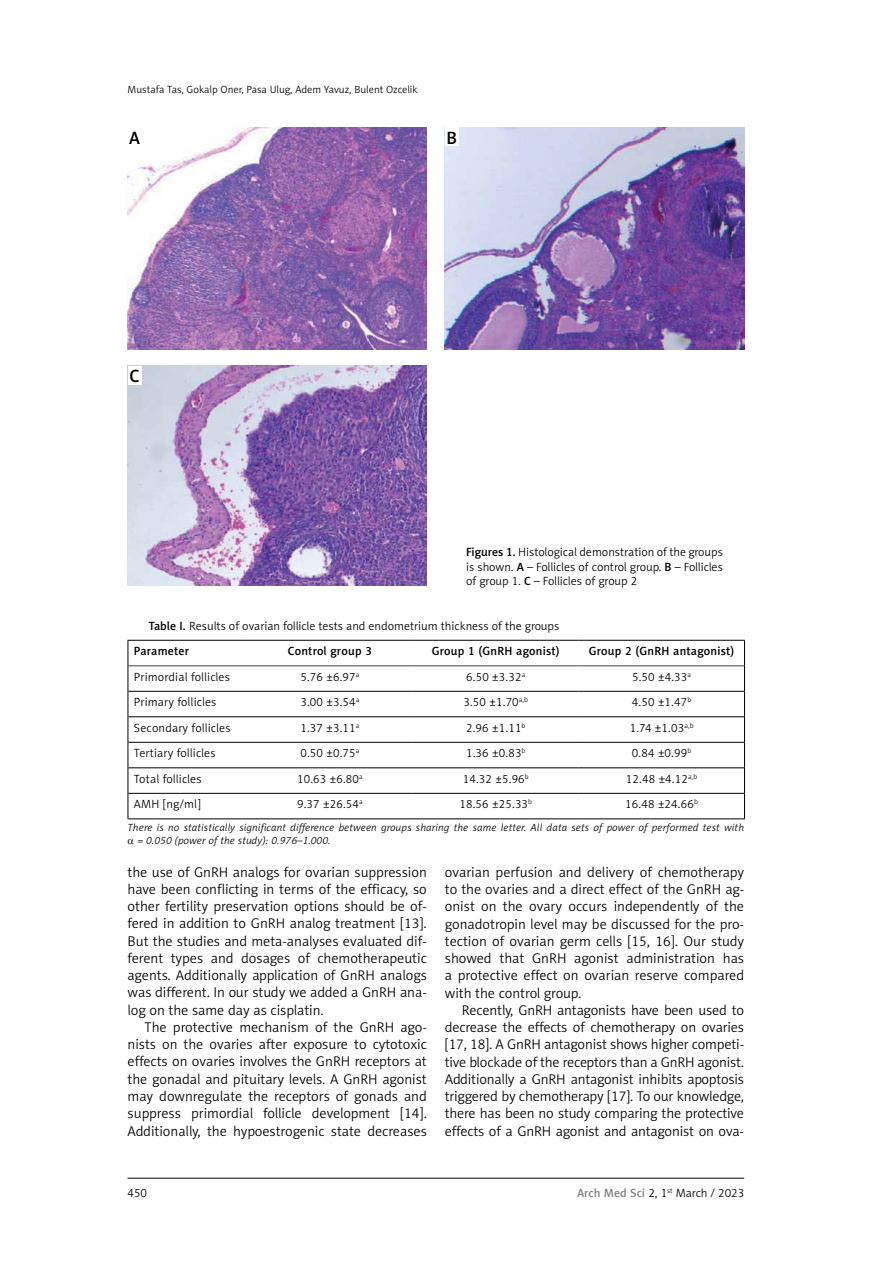
<style>
.page{position:relative;width:893px;height:1263px;background:#fff}
.page>*{position:absolute;margin:0;border:0;box-sizing:border-box;transform-origin:0 0}
.t1{font:18px "Naomi Sans EFN Medium";color:#000}
.t2{font:14.25px/17.2px "Naomi Sans EFN Light";color:#000;text-align:justify}
.t3{font:12px/14.4px "Naomi Sans EFN Light";color:#000;text-align:justify}
.t4{font:12px "Naomi Sans EFN Medium";letter-spacing:.015em;color:#000}
.t5{font:italic 10.5px/13.5px "Naomi Sans EFN Light";letter-spacing:.015em;color:#000}
.t6{font:10.5px "Naomi Sans EFN Light";color:#000}
.s1{font-family:"Naomi Sans EFN Medium"}
.s2{font-family:"Naomi Sans EFN Medium";color:#808285}
</style>
<div class="page">
<hr style="left:128px;top:1178px;width:616px;height:1px;background:#000">
<img style="left:128px;top:128px;width:299px;height:221px">
<img style="left:445px;top:128px;width:299px;height:221px">
<img style="left:128px;top:366px;width:299px;height:219px">
<div style="left:128px;top:128px;width:13px;height:18px;background:#fff"></div>
<div style="left:445px;top:128px;width:14px;height:18px;background:#fff"></div>
<div style="left:128px;top:366px;width:13px;height:18px;background:#fff"></div>
<hr style="left:128px;top:691px;width:119px;height:1px;background:#000">
<hr style="left:247px;top:691px;width:166px;height:1px;background:#000">
<hr style="left:413px;top:691px;width:166px;height:1px;background:#000">
<hr style="left:579px;top:691px;width:165px;height:1px;background:#000">
<hr style="left:128px;top:716px;width:119px;height:1px;background:#000">
<hr style="left:247px;top:716px;width:166px;height:1px;background:#000">
<hr style="left:413px;top:716px;width:166px;height:1px;background:#000">
<hr style="left:579px;top:716px;width:165px;height:1px;background:#000">
<hr style="left:128px;top:742px;width:119px;height:1px;background:#000">
<hr style="left:247px;top:742px;width:166px;height:1px;background:#000">
<hr style="left:413px;top:742px;width:166px;height:1px;background:#000">
<hr style="left:579px;top:742px;width:165px;height:1px;background:#000">
<hr style="left:128px;top:767px;width:119px;height:1px;background:#000">
<hr style="left:247px;top:767px;width:166px;height:1px;background:#000">
<hr style="left:413px;top:767px;width:166px;height:1px;background:#000">
<hr style="left:579px;top:767px;width:165px;height:1px;background:#000">
<hr style="left:128px;top:793px;width:119px;height:1px;background:#000">
<hr style="left:247px;top:793px;width:166px;height:1px;background:#000">
<hr style="left:413px;top:793px;width:166px;height:1px;background:#000">
<hr style="left:579px;top:793px;width:165px;height:1px;background:#000">
<hr style="left:128px;top:665px;width:119px;height:1px;background:#808285">
<hr style="left:247px;top:665px;width:166px;height:1px;background:#808285">
<hr style="left:413px;top:665px;width:166px;height:1px;background:#808285">
<hr style="left:579px;top:665px;width:165px;height:1px;background:#808285">
<hr style="left:128px;top:640px;width:119px;height:1px;background:#000">
<hr style="left:247px;top:640px;width:166px;height:1px;background:#000">
<hr style="left:413px;top:640px;width:166px;height:1px;background:#000">
<hr style="left:579px;top:640px;width:166px;height:1px;background:#000">
<svg style="left:128px;top:641px;width:1px;height:177px"></svg>
<svg style="left:744px;top:641px;width:1px;height:177px"></svg>
<hr style="left:128px;top:818px;width:119px;height:1px;background:#000">
<hr style="left:247px;top:818px;width:166px;height:1px;background:#000">
<hr style="left:413px;top:818px;width:166px;height:1px;background:#000">
<hr style="left:579px;top:818px;width:166px;height:1px;background:#000">
<p class="t6" style="left:128px;top:83px;width:292px">Mustafa Tas, Gokalp Oner, Pasa Ulug, Adem Yavuz, Bulent Ozcelik</p>
<p class="t1" style="left:129px;top:127px;width:12px">A</p>
<p class="t1" style="left:446px;top:127px;width:12px">B</p>
<p class="t1" style="left:129px;top:365px;width:12px">C</p>
<p class="t3" style="left:466px;top:545px;width:258px"><span class="s1">Figures 1.</span> Histological demonstration of the groups is shown. <span class="s1">A</span> – Follicles of control group. <span class="s1">B</span> – Follicles of group 1. <span class="s1">C</span> – Follicles of group 2</p>
<p class="t3" style="left:149px;top:618px;width:412px"><span class="s1">Table I.</span> Results of ovarian follicle tests and endometrium thickness of the groups</p>
<p class="t4" style="left:134px;top:644px;width:57px">Parameter</p>
<p class="t4" style="left:288px;top:644px;width:86px">Control group 3</p>
<p class="t4" style="left:432px;top:644px;width:129px">Group 1 (GnRH agonist)</p>
<p class="t4" style="left:589px;top:644px;width:147px">Group 2 (GnRH antagonist)</p>
<p class="t3" style="left:134px;top:669px;width:98px">Primordial follicles</p>
<p class="t3" style="left:300px;top:669px;width:61px">5.76 ±6.97<sup>a</sup></p>
<p class="t3" style="left:466px;top:669px;width:61px">6.50 ±3.32<sup>a</sup></p>
<p class="t3" style="left:632px;top:669px;width:61px">5.50 ±4.33<sup>a</sup></p>
<p class="t3" style="left:134px;top:695px;width:84px">Primary follicles</p>
<p class="t3" style="left:300px;top:695px;width:61px">3.00 ±3.54<sup>a</sup></p>
<p class="t3" style="left:463px;top:695px;width:66px">3.50 ±1.70<sup>a,b</sup></p>
<p class="t3" style="left:632px;top:695px;width:61px">4.50 ±1.47<sup>b</sup></p>
<p class="t3" style="left:134px;top:720px;width:98px">Secondary follicles</p>
<p class="t3" style="left:300px;top:720px;width:61px">1.37 ±3.11<sup>a</sup></p>
<p class="t3" style="left:466px;top:720px;width:61px">2.96 ±1.11<sup>b</sup></p>
<p class="t3" style="left:630px;top:720px;width:65px">1.74 ±1.03<sup>a,b</sup></p>
<p class="t3" style="left:134px;top:746px;width:83px">Tertiary follicles</p>
<p class="t3" style="left:300px;top:746px;width:61px">0.50 ±0.75<sup>a</sup></p>
<p class="t3" style="left:466px;top:746px;width:61px">1.36 ±0.83<sup>b</sup></p>
<p class="t3" style="left:632px;top:746px;width:61px">0.84 ±0.99<sup>b</sup></p>
<p class="t3" style="left:134px;top:771px;width:69px">Total follicles</p>
<p class="t3" style="left:297px;top:771px;width:67px">10.63 ±6.80<sup>a</sup></p>
<p class="t3" style="left:463px;top:771px;width:68px">14.32 ±5.96<sup>b</sup></p>
<p class="t3" style="left:626px;top:771px;width:73px">12.48 ±4.12<sup>a,b</sup></p>
<p class="t3" style="left:134px;top:797px;width:68px">AMH [ng/ml]</p>
<p class="t3" style="left:297px;top:797px;width:67px">9.37 ±26.54<sup>a</sup></p>
<p class="t3" style="left:459px;top:797px;width:74px">18.56 ±25.33<sup>b</sup></p>
<p class="t3" style="left:625px;top:797px;width:74px">16.48 ±24.66<sup>b</sup></p>
<p class="t5" style="left:137px;top:821px;width:608px;text-indent:-10px">There is no statistically significant difference between groups sharing the same letter. All data sets of power of performed test with = 0.050 (power of the study): 0.976–1.000.</p>
<p class="t2" style="left:128px;top:863px;width:301px">the use of GnRH analogs for ovarian suppression have been conflicting in terms of the efficacy, so other fertility preservation options should be of&shy;fered in addition to GnRH analog treatment [13].<br>But the studies and meta-analyses evaluated dif&shy;ferent types and dosages of chemotherapeutic agents. Additionally application of GnRH analogs was different. In our study we added a GnRH ana&shy;log on the same day as cisplatin.</p>
<p class="t2" style="left:128px;top:1018px;width:301px;text-indent:17px">The protective mechanism of the GnRH ago&shy;nists on the ovaries after exposure to cytotoxic effects on ovaries involves the GnRH receptors at the gonadal and pituitary levels. A GnRH agonist may downregulate the receptors of gonads and suppress primordial follicle development [14].<br>Additionally, the hypoestrogenic state decreases</p>
<p class="t2" style="left:445px;top:863px;width:301px">ovarian perfusion and delivery of chemotherapy to the ovaries and a direct effect of the GnRH ag&shy;onist on the ovary occurs independently of the gonadotropin level may be discussed for the pro&shy;tection of ovarian germ cells [15, 16]. Our study showed that GnRH agonist administration has a protective effect on ovarian reserve compared with the control group.</p>
<p class="t2" style="left:445px;top:1001px;width:301px;text-indent:17px">Recently, GnRH antagonists have been used to decrease the effects of chemotherapy on ovaries [17, 18]. A GnRH antagonist shows higher competi&shy;tive blockade of the receptors than a GnRH agonist.<br>Additionally a GnRH antagonist inhibits apoptosis triggered by chemotherapy [17]. To our knowledge, there has been no study comparing the protective effects of a GnRH agonist and antagonist on ova-</p>
<p class="t3" style="left:128px;top:1186px;width:21px">450</p>
<p class="t3" style="left:577px;top:1186px;width:169px"><span class="s2">Arch Med Sci</span> 2, 1<sup>st</sup> March / 2023</p>
</div>
